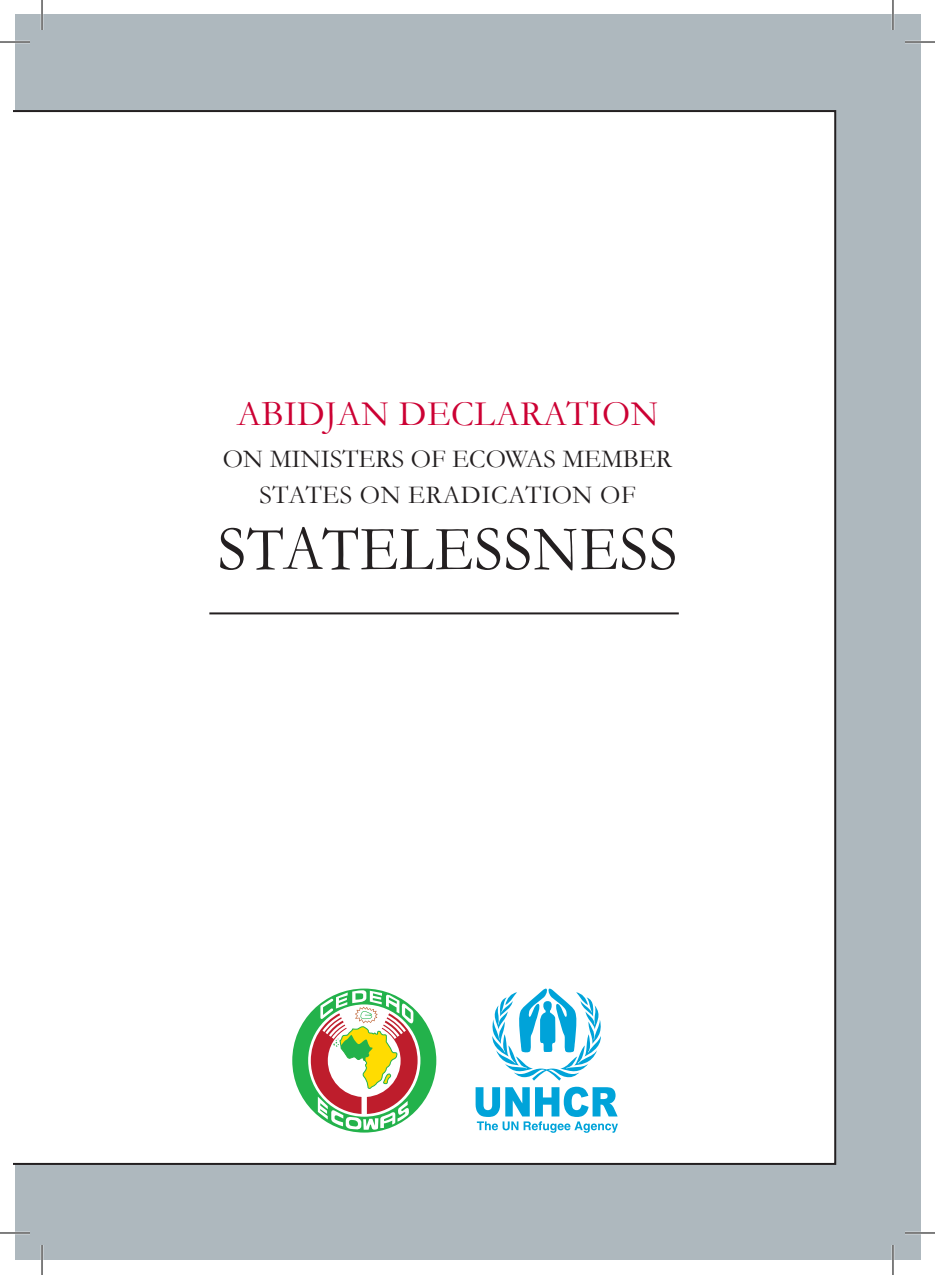
<style>
.page{position:relative;width:935px;height:1275px;background:#fff}
.page>*{position:absolute;margin:0;border:0;box-sizing:border-box;transform-origin:0 0}
.t1{font:64px "Garamond";letter-spacing:.02em;color:#231f20;scale:.92 1}
.t2{font:36px "Garamond";letter-spacing:.01em;color:#c03}
.t3{font:26px "Garamond";color:#231f20}
.t4{font:26px "Garamond";letter-spacing:.02em;color:#231f20}
</style>
<div class="page">
<div style="left:15px;top:15px;width:905px;height:1245px;background:#aeb8be"></div>
<div style="left:14px;top:110px;width:822px;height:1055px;background:#fff"></div>
<svg style="left:490px;top:984px;width:113px;height:96px;background:#abe0f2"></svg>
<svg style="left:475px;top:1086px;width:143px;height:46px;background:#88d4ed"></svg>
<svg style="left:292px;top:988px;width:144px;height:144px;background:#b6c099"></svg>
<hr style="left:209px;top:612px;width:469px;height:2px;background:#231f20">
<hr style="left:0;top:41px;width:30px;height:2px;background:#fff">
<hr style="left:904px;top:41px;width:30px;height:2px;background:#fff">
<hr style="left:0;top:1231px;width:30px;height:3px;background:#fff">
<hr style="left:904px;top:1231px;width:30px;height:3px;background:#fff">
<hr style="left:41px;top:0;width:2px;height:30px;background:#fff">
<hr style="left:41px;top:1245px;width:2px;height:30px;background:#fff">
<hr style="left:891px;top:0;width:3px;height:30px;background:#fff">
<hr style="left:891px;top:1245px;width:3px;height:30px;background:#fff">
<hr style="left:0;top:42px;width:30px;height:1px;background:#000">
<hr style="left:904px;top:42px;width:30px;height:1px;background:#000">
<hr style="left:0;top:1232px;width:30px;height:1px;background:#000">
<hr style="left:904px;top:1232px;width:30px;height:1px;background:#000">
<hr style="left:42px;top:0;width:1px;height:30px;background:#000">
<hr style="left:42px;top:1245px;width:1px;height:30px;background:#000">
<hr style="left:892px;top:0;width:1px;height:30px;background:#000">
<hr style="left:892px;top:1245px;width:1px;height:30px;background:#000">
<p class="t2" style="left:237px;top:392px;width:423px">ABIDJAN DECLARATION</p>
<p class="t3" style="left:223px;top:443px;width:450px">ON MINISTERS OF ECOWAS MEMBER</p>
<p class="t4" style="left:259px;top:479px;width:377px">STATES ON ERADICATION OF</p>
<p class="t1" style="left:218px;top:510px;width:501px">STATELESSNESS</p>
</div>
